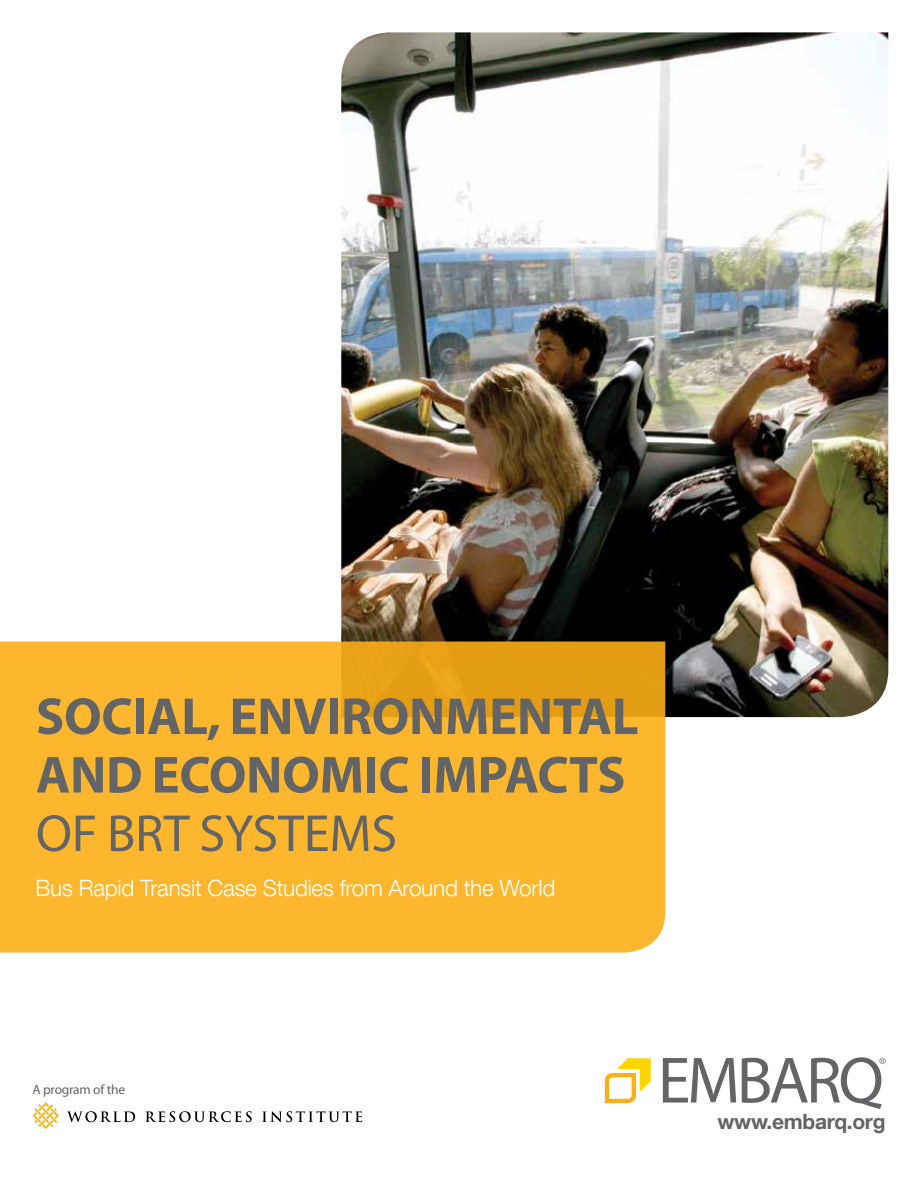
<style>
.page{position:relative;width:918px;height:1188px;background:#fff}
.page>*{position:absolute;margin:0;border:0;box-sizing:border-box;transform-origin:0 0}
.t1{font:700 52.5px/58.5px "Myriad Pro";letter-spacing:-.005em;color:#636466}
.t2{font:52.5px "Myriad Pro";letter-spacing:-.005em;color:#636466}
.t3{font:300 22.5px "Helvetica Neue LT Com";letter-spacing:-.01em;color:#fff}
.t4{font:700 21px "Helvetica Neue LT Com";letter-spacing:-.015em;color:#636466}
.t5{font:13.5px "Myriad Pro";letter-spacing:-.015em;color:#636466}
</style>
<div class="page">
<img style="left:341px;top:32px;width:547px;height:685px">
<svg style="left:0;top:642px;width:665px;height:311px;background:#f9b42b"></svg>
<svg style="left:663px;top:1058px;width:73px;height:45px"></svg>
<svg style="left:605px;top:1058px;width:46px;height:45px"></svg>
<svg style="left:742px;top:1057px;width:144px;height:52px"></svg>
<svg style="left:32px;top:1102px;width:27px;height:27px"></svg>
<svg style="left:67px;top:1111px;width:68px;height:11px"></svg>
<svg style="left:145px;top:1111px;width:107px;height:11px"></svg>
<svg style="left:262px;top:1111px;width:100px;height:11px"></svg>
<h1 class="t1" style="left:36px;top:685px;width:604px">SOCIAL, ENVIRONMENTAL<br>AND ECONOMIC IMPACTS</h1>
<h1 class="t2" style="left:36px;top:801px;width:363px">OF BRT SYSTEMS</h1>
<p class="t3" style="left:35px;top:874px;width:521px">Bus Rapid Transit Case Studies from Around the World</p>
<p class="t5" style="left:32px;top:1081px;width:94px">A program of the</p>
<p class="t4" style="left:717px;top:1108px;width:170px">www.embarq.org</p>
</div>
